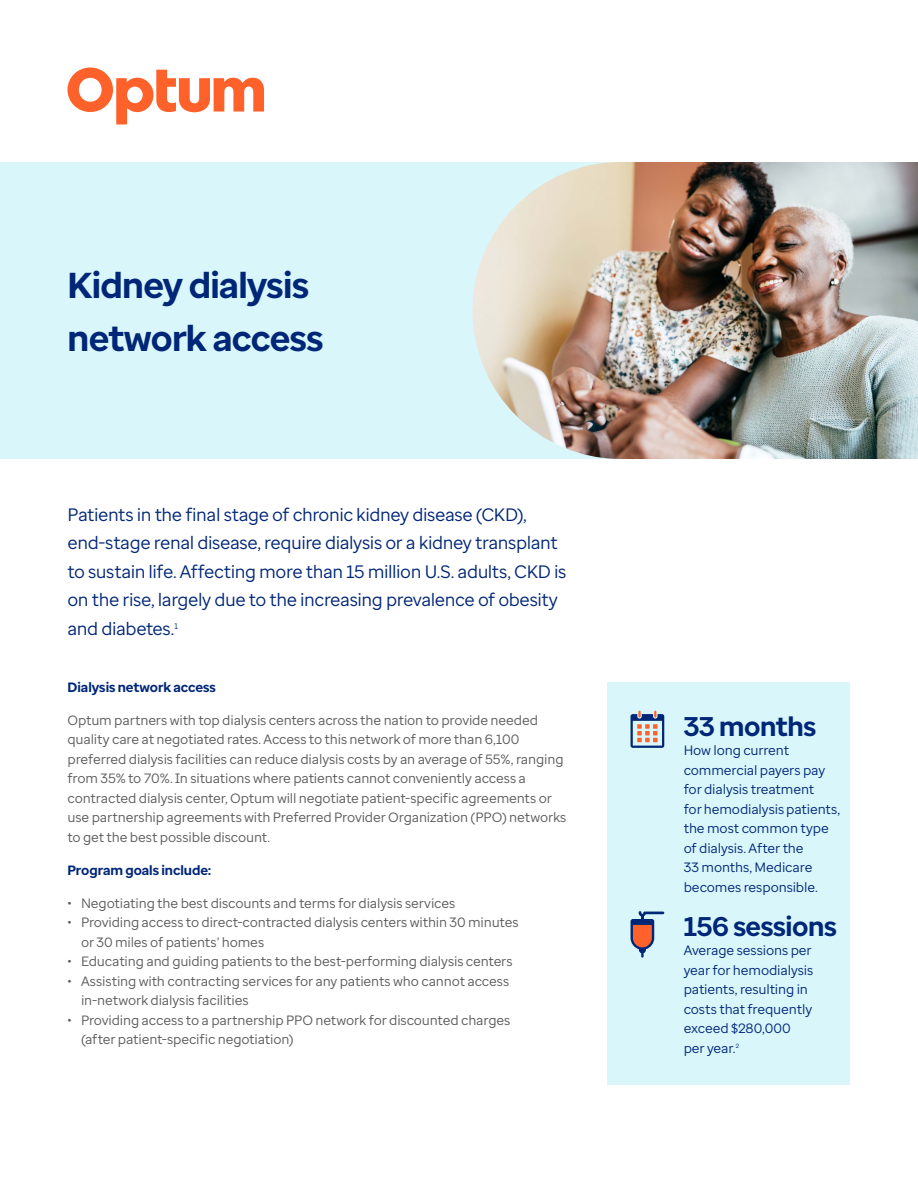
<style>
.page{position:relative;width:918px;height:1188px;background:#fff}
.page>*{position:absolute;margin:0;border:0;box-sizing:border-box;transform-origin:0 0}
.Title{font:700 36px/52.5px "Optum Sans";letter-spacing:-.02em;color:#002677}
.Sign-off_footer{font:700 27px "Optum Sans";letter-spacing:-.02em;color:#002677}
.Sign-off_footer-2{font:18px/28.5px "Optum Sans";letter-spacing:-.025em;color:#002677}
.Sign-off_footer-3{font:13.5px/19.5px "Optum Sans";letter-spacing:-.01em;color:#5a5a5a}
.Sign-off_footer-4{font:13.5px/19.5px "Optum Sans";letter-spacing:-.01em;color:#002677}
.Sign-off_footer-5{font:700 13.5px "Optum Sans";letter-spacing:-.005em;color:#002677}
</style>
<div class="page">
<svg style="left:68px;top:68px;width:196px;height:56px"></svg>
<div style="left:0;top:162px;width:918px;height:297px;background:#d9f6fa"></div>
<div style="left:608px;top:683px;width:242px;height:402px;background:#d9f6fa"></div>
<svg style="left:631px;top:911px;width:33px;height:47px"></svg>
<svg style="left:631px;top:711px;width:33px;height:37px"></svg>
<img style="left:472px;top:162px;width:446px;height:297px">
<p class="Title" style="left:68px;top:259px;width:258px">Kidney dialysis network access</p>
<p class="Sign-off_footer-2" style="left:68px;top:500px;width:500px">Patients in the final stage of chronic kidney disease (CKD), end-stage renal disease, require dialysis or a kidney transplant to sustain life. Affecting more than 15 million U.S. adults, CKD is on the rise, largely due to the increasing prevalence of obesity and diabetes.<sup>1</sup></p>
<p class="Sign-off_footer-5" style="left:68px;top:678px;width:150px">Dialysis network access</p>
<p class="Sign-off_footer-3" style="left:68px;top:710px;width:501px">Optum partners with top dialysis centers across the nation to provide needed quality care at negotiated rates. Access to this network of more than 6,100 preferred dialysis facilities can reduce dialysis costs by an average of 55%, ranging from 35% to 70%. In situations where patients cannot conveniently access a contracted dialysis center, Optum will negotiate patient-specific agreements or use partnership agreements with Preferred Provider Organization (PPO) networks to get the best possible discount.</p>
<p class="Sign-off_footer-5" style="left:68px;top:861px;width:145px">Program goals include:</p>
<p class="Sign-off_footer-3" style="left:68px;top:893px;width:389px">• Negotiating the best discounts and terms for dialysis services</p>
<p class="Sign-off_footer-3" style="left:81px;top:913px;width:439px;text-indent:-14px">• Providing access to direct-contracted dialysis centers within 30 minutes or 30 miles of patients’ homes</p>
<p class="Sign-off_footer-3" style="left:68px;top:952px;width:447px">• Educating and guiding patients to the best-performing dialysis centers</p>
<p class="Sign-off_footer-3" style="left:81px;top:971px;width:430px;text-indent:-14px">• Assisting with contracting services for any patients who cannot access in-network dialysis facilities</p>
<p class="Sign-off_footer-3" style="left:81px;top:1010px;width:431px;text-indent:-14px">• Providing access to a partnership PPO network for discounted charges (after patient-specific negotiation)</p>
<p class="Sign-off_footer" style="left:684px;top:708px;width:134px">33 months</p>
<p class="Sign-off_footer-4" style="left:684px;top:740px;width:158px">How long current commercial payers pay for dialysis treatment<br>for hemodialysis patients, the most common type of dialysis. After the<br>33 months, Medicare becomes responsible.</p>
<p class="Sign-off_footer" style="left:684px;top:909px;width:155px">156 sessions</p>
<p class="Sign-off_footer-4" style="left:684px;top:941px;width:131px">Average sessions per year for hemodialysis patients, resulting in costs that frequently exceed $280,000 per year.<sup>2</sup></p>
</div>
